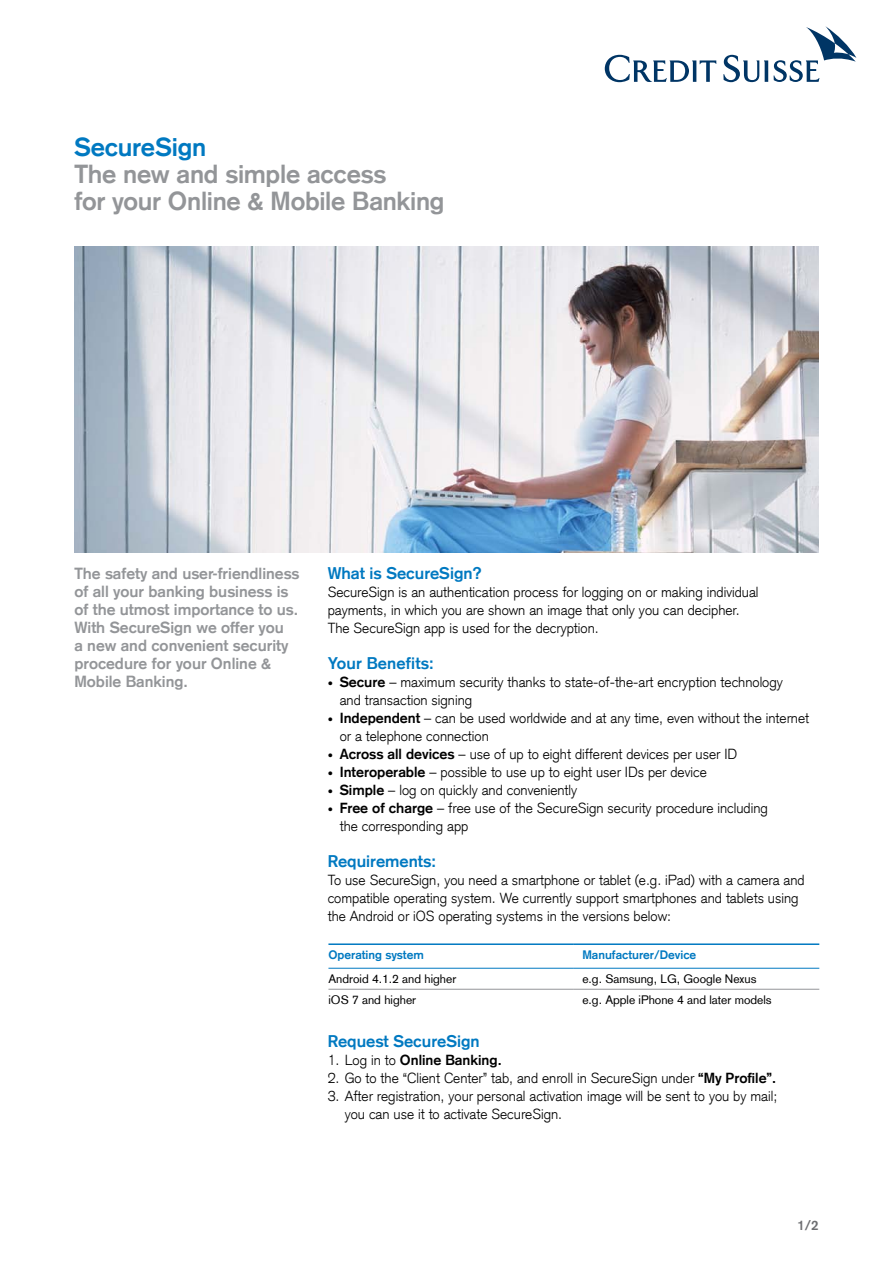
<style>
.page{position:relative;width:893px;height:1263px;background:#fff}
.page>*{position:absolute;margin:0;border:0;box-sizing:border-box;transform-origin:0 0}
.t1{font:700 25.5px "Credit Suisse Type";letter-spacing:-.01em;color:#939598}
.t2{font:700 25.5px "Credit Suisse Type";letter-spacing:-.01em;color:#0079c1}
.t3{font:700 16.5px "Credit Suisse Type";color:#0079c1}
.t4{font:700 15.75px/18px "Credit Suisse Type";color:#939598}
.t5{font:300 14.25px/18px "Credit Suisse Type";color:#000}
.t6{font:700 14.25px "Credit Suisse Type";color:#000}
.t7{font:700 13.5px "Credit Suisse Type";color:#6d6e71}
.t8{font:12px "Credit Suisse Type";color:#000}
.t9{font:700 12px "Credit Suisse Type";color:#0079c1}
.s1{font-size:10.5px}
.s2{font-weight:700}
.s3{font-weight:300}
</style>
<div class="page">
<hr style="left:328px;top:989px;width:246px;height:1px;background:#939598">
<hr style="left:574px;top:989px;width:245px;height:1px;background:#939598">
<hr style="left:328px;top:968px;width:246px;height:1px;background:#0079c1">
<hr style="left:574px;top:968px;width:245px;height:1px;background:#0079c1">
<hr style="left:328px;top:943px;width:246px;height:2px;background:#0079c1">
<hr style="left:574px;top:943px;width:245px;height:2px;background:#0079c1">
<svg style="left:605px;top:26px;width:251px;height:56px"></svg>
<img style="left:74px;top:246px;width:745px;height:306px">
<p class="t2" style="left:74px;top:132px;width:133px">SecureSign</p>
<p class="t1" style="left:74px;top:159px;width:313px">The new and simple access</p>
<h2 class="t1" style="left:74px;top:186px;width:372px">for your Online &amp; Mobile Banking</h2>
<h5 class="t4" style="left:74px;top:565px;width:227px">The safety and user-friendliness of all your banking business is of the utmost importance to us.<br>With SecureSign we offer you<br>a new and convenient security procedure for your Online &amp;<br>Mobile Banking.</h5>
<p class="t3" style="left:328px;top:563px;width:156px">What is SecureSign?</p>
<p class="t5" style="left:328px;top:583px;width:432px">SecureSign is an authentication process for logging on or making individual payments, in which you are shown an image that only you can decipher.</p>
<p class="t5" style="left:328px;top:619px;width:273px">The SecureSign app is used for the decryption.</p>
<h4 class="t3" style="left:328px;top:653px;width:108px">Your Benefits:</h4>
<p class="t5" style="left:328px;top:673px;width:457px"><span class="s1">•</span> <span class="s2">Secure</span> – maximum security thanks to state-of-the-art encryption technology</p>
<p class="t5" style="left:340px;top:691px;width:134px">and transaction signing</p>
<p class="t5" style="left:340px;top:709px;width:471px;text-indent:-12px"><span class="s1">•</span> <span class="s2">Independent</span> – can be used worldwide and at any time, even without the internet or a telephone connection</p>
<p class="t5" style="left:328px;top:745px;width:411px"><span class="s1">•</span> <span class="s2">Across all devices</span> – use of up to eight different devices per user ID</p>
<p class="t5" style="left:328px;top:763px;width:381px"><span class="s1">•</span> <span class="s2">Interoperable</span> – possible to use up to eight user IDs per device</p>
<p class="t5" style="left:328px;top:781px;width:251px"><span class="s1">•</span> <span class="s2">Simple</span> – log on quickly and conveniently</p>
<p class="t5" style="left:328px;top:799px;width:442px"><span class="s1">•</span> <span class="s2">Free of charge</span> – free use of the SecureSign security procedure including</p>
<p class="t5" style="left:340px;top:817px;width:130px">the corresponding app</p>
<h4 class="t3" style="left:328px;top:851px;width:110px">Requirements:</h4>
<p class="t5" style="left:328px;top:871px;width:478px">To use SecureSign, you need a smartphone or tablet (e.g. iPad) with a camera and compatible operating system. We currently support smartphones and tablets using the Android or iOS operating systems in the versions below:</p>
<p class="t9" style="left:328px;top:947px;width:97px">Operating system</p>
<p class="t9" style="left:582px;top:947px;width:115px">Manufacturer/Device</p>
<p class="t8" style="left:328px;top:971px;width:129px">Android 4.1.2 and higher</p>
<p class="t8" style="left:582px;top:971px;width:176px">e.g. Samsung, LG, Google Nexus</p>
<p class="t8" style="left:328px;top:992px;width:89px">iOS 7 and higher</p>
<p class="t8" style="left:582px;top:992px;width:191px">e.g. Apple iPhone 4 and later models</p>
<h4 class="t3" style="left:328px;top:1031px;width:153px">Request SecureSign</h4>
<p class="t6" style="left:328px;top:1052px;width:175px"><span class="s3">1. Log in to</span> Online Banking.</p>
<p class="t5" style="left:328px;top:1069px;width:450px">2. Go to the “Client Center” tab, and enroll in SecureSign under <span class="s2">“My Profile”.</span></p>
<p class="t5" style="left:328px;top:1087px;width:451px">3. After registration, your personal activation image will be sent to you by mail;</p>
<p class="t5" style="left:345px;top:1105px;width:219px">you can use it to activate SecureSign.</p>
<p class="t7" style="left:797px;top:1217px;width:23px">1/2</p>
</div>
